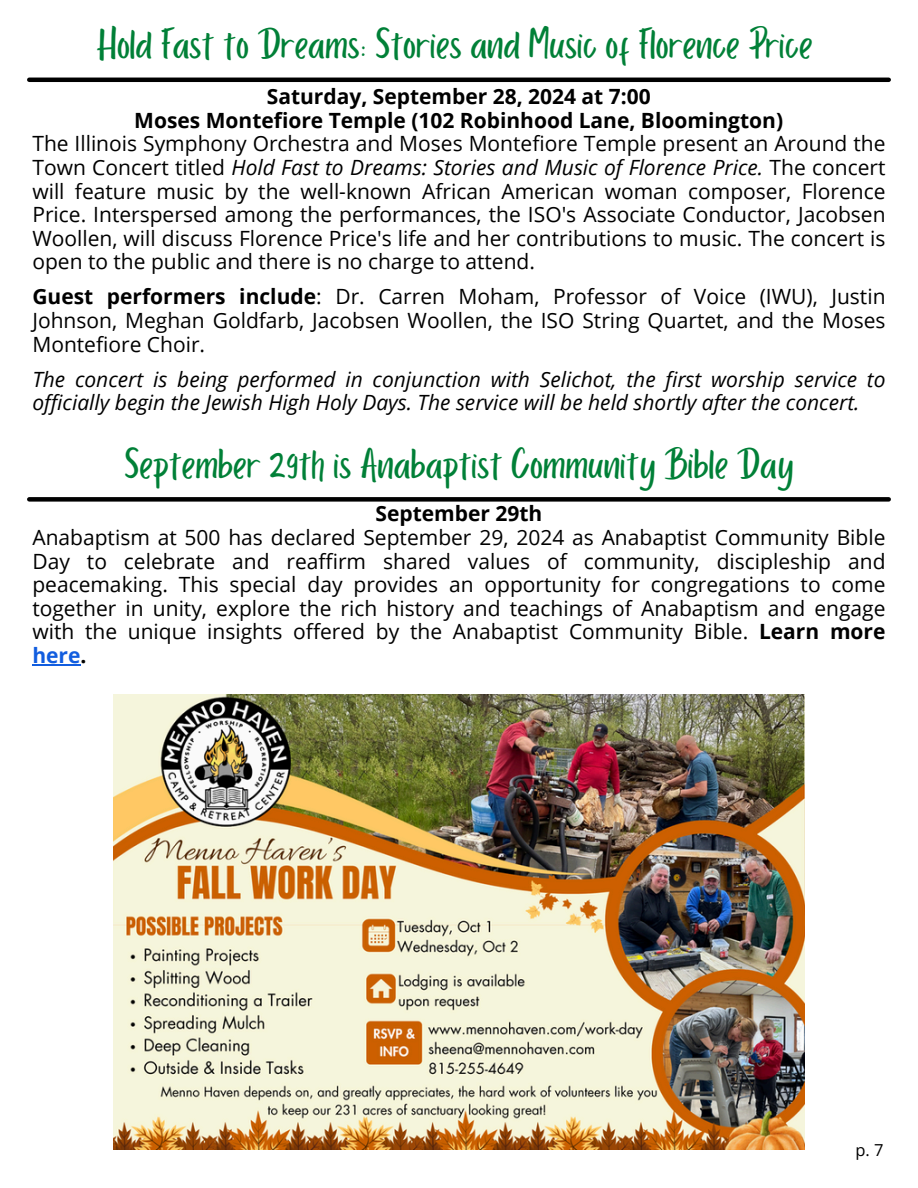
<style>
.page{position:relative;width:918px;height:1188px;background:#fff}
.page>*{position:absolute;margin:0;border:0;box-sizing:border-box;transform-origin:0 0}
.t1{font:45px "Porcelain";color:#008037}
.t2{font:21px/23.7px "Open Sans";color:#000;text-align:justify}
.t3{font:italic 21px/23.7px "Open Sans";color:#000}
.t4{font:700 21px "Open Sans";color:#000}
.t5{font:16.5px "Open Sans";color:#000}
.s1{font-style:normal}
.s2{font-weight:700}
.s3{font-weight:700;color:#115ddf}
</style>
<div class="page">
<hr style="left:32px;top:664px;width:49px;height:1px;background:#115ddf">
<div style="left:29px;top:497px;width:860px;height:5px;background:#000"></div>
<hr style="left:29px;top:78px;width:860px;height:4px;background:#000">
<img style="left:113px;top:694px;width:692px;height:456px">
<p class="t1" style="left:97px;top:20px;width:717px">Hold Fast to Dreams: Stories and Music of Florence Price</p>
<h1 class="t4" style="left:267px;top:82px;width:385px">Saturday, September 28, 2024 at 7:00</h1>
<h1 class="t4" style="left:134px;top:105px;width:650px">Moses Montefiore Temple (102 Robinhood Lane, Bloomington)</h1>
<h1 class="t2" style="left:32px;top:131px;width:855px">The Illinois Symphony Orchestra and Moses Montefiore Temple present an Around the</h1>
<h1 class="t3" style="left:32px;top:155px;width:855px"><span class="s1">Town Concert titled</span> Hold Fast to Dreams: Stories and Music of Florence Price. <span class="s1">The concert</span></h1>
<h1 class="t2" style="left:32px;top:179px;width:855px">will feature music by the well-known African American woman composer, Florence</h1>
<h1 class="t2" style="left:32px;top:202px;width:855px">Price. Interspersed among the performances, the ISO's Associate Conductor, Jacobsen</h1>
<h1 class="t2" style="left:32px;top:226px;width:855px">Woollen, will discuss Florence Price's life and her contributions to music. The concert is</h1>
<h1 class="t2" style="left:32px;top:249px;width:504px">open to the public and there is no charge to attend.</h1>
<h2 class="t2" style="left:32px;top:284px;width:855px"><span class="s2">Guest performers include</span>: Dr. Carren Moham, Professor of Voice (IWU), Justin Johnson, Meghan Goldfarb, Jacobsen Woollen, the ISO String Quartet, and the Moses Montefiore Choir.</h2>
<p class="t3" style="left:32px;top:367px;width:855px">The concert is being performed in conjunction with Selichot, the first worship service to officially begin the Jewish High Holy Days. The service will be held shortly after the concert.</p>
<p class="t1" style="left:125px;top:440px;width:670px">September 29th is Anabaptist Community Bible Day</p>
<h2 class="t4" style="left:376px;top:499px;width:168px">September 29th</h2>
<h2 class="t2" style="left:32px;top:525px;width:855px">Anabaptism at 500 has declared September 29, 2024 as Anabaptist Community Bible Day to celebrate and reaffirm shared values of community, discipleship and peacemaking. This special day provides an opportunity for congregations to come together in unity, explore the rich history and teachings of Anabaptism and engage with the unique insights offered by the Anabaptist Community Bible. <span class="s2">Learn more </span><span class="s3">here</span><span class="s2">.</span></h2>
<h1 class="t5" style="left:855px;top:1138px;width:30px">p. 7</h1>
</div>
